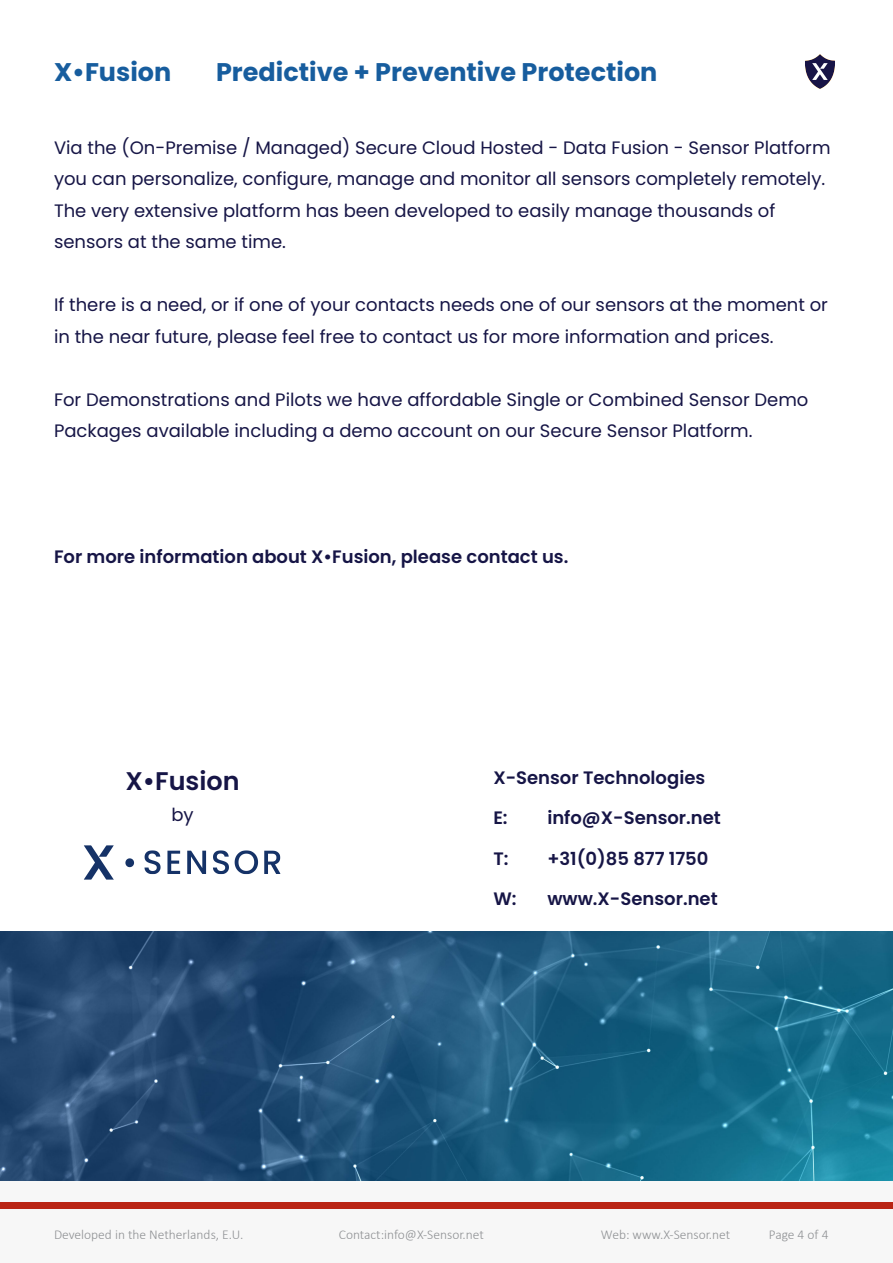
<style>
.page{position:relative;width:893px;height:1263px;background:#fff}
.page>*{position:absolute;margin:0;border:0;box-sizing:border-box;transform-origin:0 0}
.t1{font:700 25.5px "Poppins";color:#175d9e}
.t2{font:600 25.5px "Poppins";color:#161546}
.t3{font:18px/31.5px "Poppins";color:#161546}
.t4{font:600 18px "Poppins";color:#161546}
.t5{font:300 13.5px "Calibri";color:#8f9194}
</style>
<div class="page">
<div style="left:0;top:1180px;width:893px;height:83px;background:#f7f7f7"></div>
<div style="left:0;top:1203px;width:893px;height:6px;background:#b92414"></div>
<img style="left:0;top:932px;width:893px;height:248px">
<img style="left:805px;top:54px;width:30px;height:35px">
<img style="left:84px;top:845px;width:197px;height:35px">
<p class="t1" style="left:54px;top:57px;width:119px">X•Fusion</p>
<p class="t1" style="left:216px;top:57px;width:443px">Predictive + Preventive Protection</p>
<p class="t3" style="left:54px;top:132px;width:778px">Via the (On-Premise / Managed) Secure Cloud Hosted - Data Fusion - Sensor Platform you can personalize, configure, manage and monitor all sensors completely remotely.<br>The very extensive platform has been developed to easily manage thousands of</p>
<p class="t3" style="left:54px;top:226px;width:234px">sensors at the same time.</p>
<p class="t3" style="left:54px;top:289px;width:775px">If there is a need, or if one of your contacts needs one of our sensors at the moment or in the near future, please feel free to contact us for more information and prices.</p>
<p class="t3" style="left:54px;top:384px;width:756px">For Demonstrations and Pilots we have affordable Single or Combined Sensor Demo<br>Packages available including a demo account on our Secure Sensor Platform.</p>
<p class="t4" style="left:54px;top:546px;width:516px">For more information about X•Fusion, please contact us.</p>
<p class="t2" style="left:125px;top:766px;width:116px">X•Fusion</p>
<p class="t3" style="left:171px;top:799px;width:24px">by</p>
<p class="t4" style="left:493px;top:767px;width:213px">X-Sensor Technologies</p>
<p class="t4" style="left:493px;top:807px;width:16px">E:</p>
<p class="t4" style="left:547px;top:807px;width:175px">info@X-Sensor.net</p>
<p class="t4" style="left:493px;top:848px;width:17px">T:</p>
<p class="t4" style="left:547px;top:848px;width:163px">+31(0)85 877 1750</p>
<p class="t4" style="left:493px;top:888px;width:25px">W:</p>
<p class="t4" style="left:547px;top:888px;width:172px">www.X-Sensor.net</p>
<p class="t5" style="left:54px;top:1226px;width:191px">Developed in the Netherlands, E.U.</p>
<p class="t5" style="left:339px;top:1226px;width:147px">Contact:info@X-Sensor.net</p>
<p class="t5" style="left:601px;top:1226px;width:131px">Web: www.X-Sensor.net</p>
<p class="t5" style="left:769px;top:1226px;width:61px">Page 4 of 4</p>
</div>
